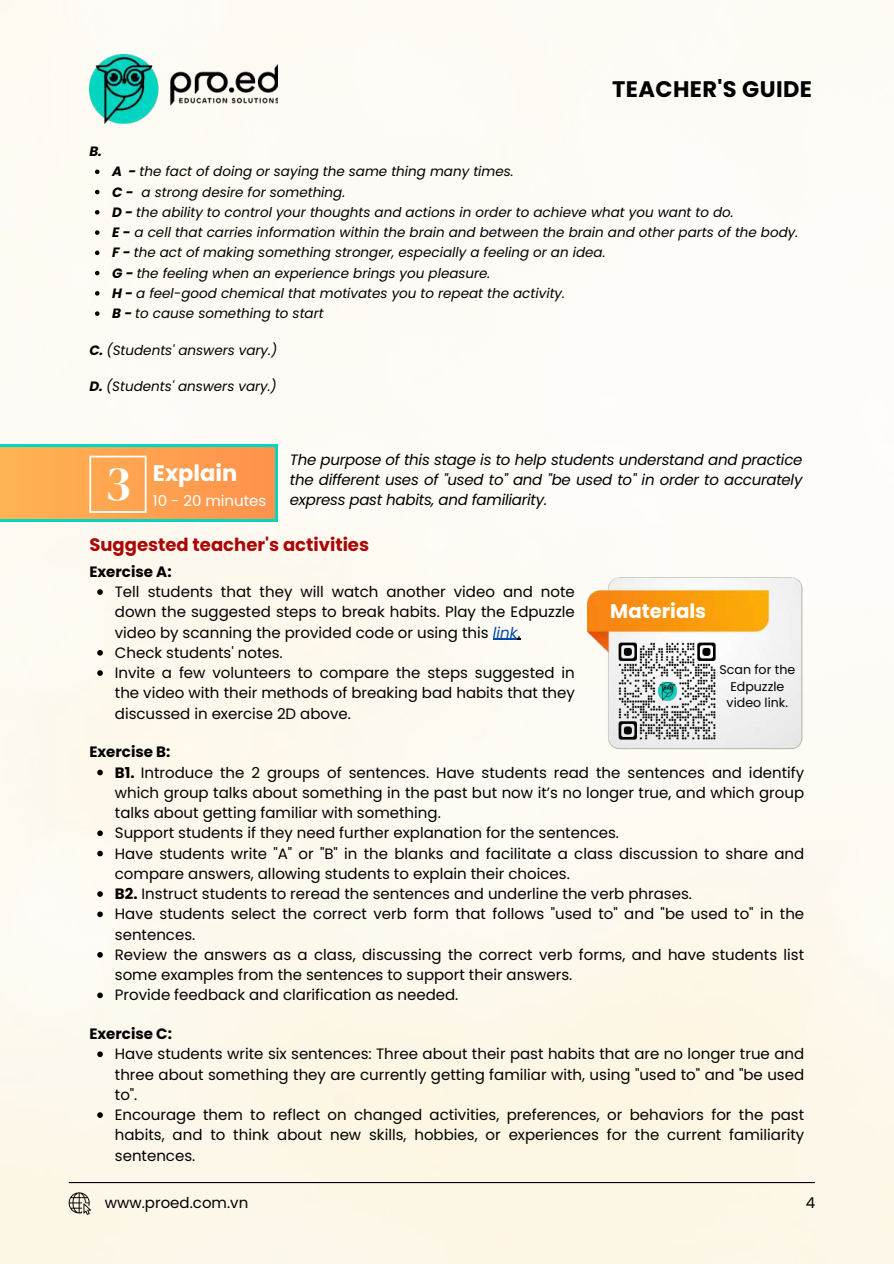
<style>
.page{position:relative;width:894px;height:1264px;background:#fff}
.page>*{position:absolute;margin:0;border:0;box-sizing:border-box;transform-origin:0 0}
.t1{font:700 22.5px "Poppins";letter-spacing:.015em;color:#000}
.t2{font:700 22.5px "Poppins";color:#fff}
.t3{font:700 19.65px "Poppins";color:#fff}
.t4{font:700 18px "Poppins";color:#ab0606}
.t5{font:15px/20.2px "Poppins";color:#000}
.t6{font:italic 15px/20.2px "Poppins";letter-spacing:-.015em;color:#000;text-align:justify}
.t7{font:700 15px "Poppins";color:#000}
.t8{font:15px "Poppins";color:#fff}
.t9{font:italic 13.5px/20.2px "Poppins";color:#000}
.t10{font:italic 700 13.5px "Poppins";color:#000}
.t11{font:12.6px/16.8px "Poppins";color:#000;text-align:center}
.s1{font-weight:700}
.s2{font-style:italic;color:#004aad}
.s3{font-family:"DM Serif Display";font-weight:400;font-size:48.45px}
</style>
<div class="page">
<img style="left:0;top:0;width:893px;height:1263px">
<img style="left:89px;top:55px;width:188px;height:68px">
<hr style="left:69px;top:1181px;width:745px;height:2px;background:#000">
<svg style="left:0;top:445px;width:277px;height:76px;background:#efa759"></svg>
<img style="left:587px;top:577px;width:215px;height:172px">
<img style="left:608px;top:632px;width:117px;height:117px">
<svg style="left:97px;top:589px;width:6px;height:6px"></svg>
<hr style="left:492px;top:638px;width:25px;height:2px;background:#004aad">
<svg style="left:97px;top:650px;width:6px;height:5px"></svg>
<svg style="left:97px;top:670px;width:6px;height:6px"></svg>
<svg style="left:95px;top:169px;width:4px;height:5px"></svg>
<svg style="left:95px;top:190px;width:4px;height:4px"></svg>
<svg style="left:95px;top:210px;width:4px;height:4px"></svg>
<svg style="left:95px;top:230px;width:4px;height:5px"></svg>
<svg style="left:95px;top:250px;width:4px;height:5px"></svg>
<svg style="left:95px;top:271px;width:4px;height:4px"></svg>
<svg style="left:95px;top:291px;width:4px;height:4px"></svg>
<svg style="left:95px;top:311px;width:4px;height:5px"></svg>
<svg style="left:97px;top:769px;width:6px;height:6px"></svg>
<svg style="left:97px;top:830px;width:6px;height:6px"></svg>
<svg style="left:97px;top:850px;width:6px;height:6px"></svg>
<svg style="left:97px;top:891px;width:6px;height:5px"></svg>
<svg style="left:97px;top:911px;width:6px;height:6px"></svg>
<svg style="left:97px;top:952px;width:6px;height:5px"></svg>
<svg style="left:97px;top:992px;width:6px;height:6px"></svg>
<svg style="left:97px;top:1051px;width:6px;height:6px"></svg>
<svg style="left:97px;top:1112px;width:6px;height:5px"></svg>
<svg style="left:69px;top:1192px;width:22px;height:22px"></svg>
<p class="t10" style="left:89px;top:142px;width:14px">B.</p>
<h1 class="t1" style="left:612px;top:73px;width:201px">TEACHER'S GUIDE</h1>
<p class="t9" style="left:112px;top:161px;width:687px"><span class="s1">A -</span> the fact of doing or saying the same thing many times.<br><span class="s1">C -</span> a strong desire for something.<br><span class="s1">D -</span> the ability to control your thoughts and actions in order to achieve what you want to do.<br><span class="s1">E -</span> a cell that carries information within the brain and between the brain and other parts of the body.<br><span class="s1">F -</span> the act of making something stronger, especially a feeling or an idea.<br><span class="s1">G -</span> the feeling when an experience brings you pleasure.<br><span class="s1">H -</span> a feel-good chemical that motivates you to repeat the activity.<br><span class="s1">B -</span> to cause something to start</p>
<p class="t9" style="left:89px;top:340px;width:189px"><span class="s1">C.</span> (Students' answers vary.)</p>
<p class="t9" style="left:89px;top:376px;width:189px"><span class="s1">D.</span> (Students' answers vary.)</p>
<p class="t6" style="left:290px;top:449px;width:514px">The purpose of this stage is to help students understand and practice the different uses of "used to" and "be used to" in order to accurately express past habits, and familiarity.</p>
<p class="t4" style="left:89px;top:532px;width:281px">Suggested teacher's activities</p>
<p class="t7" style="left:89px;top:561px;width:84px">Exercise A:</p>
<p class="t5" style="left:115px;top:581px;width:461px">Tell students that they will watch another video and note down the suggested steps to break habits. Play the Edpuzzle video by scanning the provided code or using this <span class="s2">link</span>.<br>Check students' notes.<br>Invite a few volunteers to compare the steps suggested in the video with their methods of breaking bad habits that they discussed in exercise 2D above.</p>
<h1 class="t2" style="left:105px;top:457px;width:134px"><span class="s3">3</span> Explain</h1>
<p class="t8" style="left:153px;top:490px;width:115px">10 - 20 minutes</p>
<h2 class="t3" style="left:610px;top:597px;width:97px">Materials</h2>
<p class="t11" style="left:719px;top:661px;width:77px">Scan for the<br>Edpuzzle video link.</p>
<p class="t5" style="left:115px;top:742px;width:690px;text-indent:-25px"><span class="s1">Exercise B:<br>B1.</span> Introduce the 2 groups of sentences. Have students read the sentences and identify which group talks about something in the past but now it’s no longer true, and which group talks about getting familiar with something.<br>Support students if they need further explanation for the sentences.<br>Have students write "A" or "B" in the blanks and facilitate a class discussion to share and compare answers, allowing students to explain their choices.<br><span class="s1">B2.</span> Instruct students to reread the sentences and underline the verb phrases.<br>Have students select the correct verb form that follows "used to" and "be used to" in the sentences.<br>Review the answers as a class, discussing the correct verb forms, and have students list some examples from the sentences to support their answers.<br>Provide feedback and clarification as needed.</p>
<p class="t7" style="left:89px;top:1023px;width:84px">Exercise C:</p>
<p class="t5" style="left:115px;top:1043px;width:690px">Have students write six sentences: Three about their past habits that are no longer true and three about something they are currently getting familiar with, using "used to" and "be used to".<br>Encourage them to reflect on changed activities, preferences, or behaviors for the past habits, and to think about new skills, hobbies, or experiences for the current familiarity sentences.</p>
<p class="t5" style="left:105px;top:1192px;width:145px">www.proed.com.vn</p>
<p class="t5" style="left:805px;top:1192px;width:11px">4</p>
</div>
